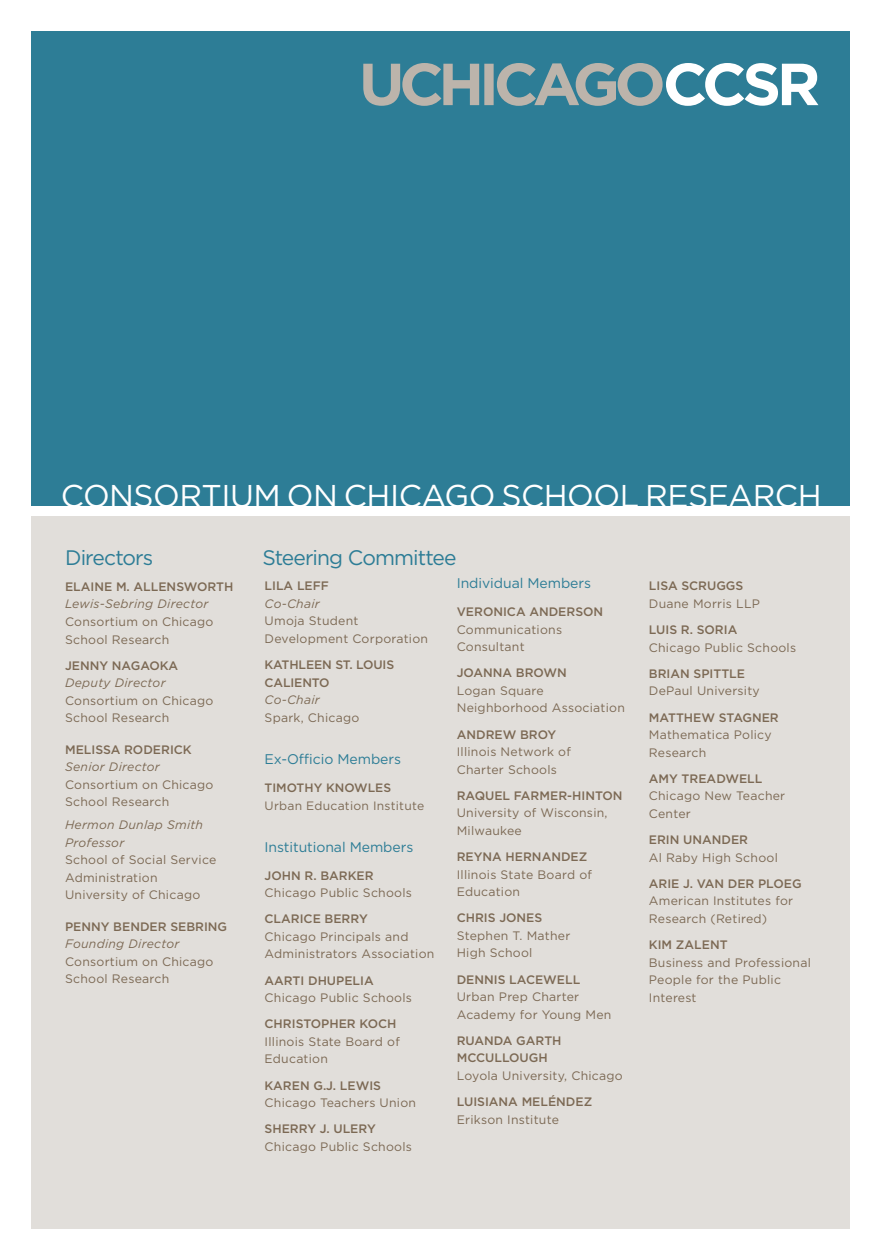
<style>
.page{position:relative;width:882px;height:1260px;background:#fff}
.page>*{position:absolute;margin:0;border:0;box-sizing:border-box;transform-origin:0 0}
.Cover_A_Head{font:31.5px "Gotham";letter-spacing:-.015em;color:#fff}
.B_Head-Gotham{font:21px "Gotham";letter-spacing:-.04em;color:#2d7d96}
.Directory_C_Head{font:14px "Gotham";letter-spacing:-.005em;color:#2d7d96}
.Directory_Text-Gotha{font:12.25px/17.5px "Gotham";letter-spacing:.02em;color:#7c6954}
.Directory_Name-Gotha{font:500 12.25px/17.5px "Gotham";color:#7c6954}
.Directory_Text-Gotha-2{font:italic 12.25px/17.5px "Gotham";letter-spacing:.02em;color:#7c6954}
.Directory_Text-Gotha-3{font:12.08px "Gotham";letter-spacing:.02em;color:#7c6954}
.Directory_Name-Gotha-2{font:500 12.08px "Gotham";color:#7c6954}
.s1{font-style:italic}
</style>
<div class="page">
<div style="left:32px;top:32px;width:818px;height:474px;background:#2d7d96"></div>
<div style="left:32px;top:516px;width:818px;height:712px;background:#e1deda"></div>
<svg style="left:363px;top:63px;width:455px;height:43px"></svg>
<p class="Cover_A_Head" style="left:61px;top:475px;width:762px">CONSORTIUM ON CHICAGO SCHOOL RESEARCH</p>
<p class="B_Head-Gotham" style="left:65px;top:544px;width:90px">Directors</p>
<p class="Directory_Name-Gotha" style="left:65px;top:578px;width:170px">ELAINE M. ALLENSWORTH</p>
<p class="Directory_Text-Gotha-2" style="left:65px;top:595px;width:145px">Lewis-Sebring Director</p>
<p class="Directory_Text-Gotha" style="left:65px;top:612px;width:150px">Consortium on Chicago<br>School Research</p>
<p class="Directory_Name-Gotha" style="left:65px;top:657px;width:115px">JENNY NAGAOKA</p>
<p class="Directory_Text-Gotha-2" style="left:65px;top:674px;width:102px">Deputy Director</p>
<p class="Directory_Text-Gotha" style="left:65px;top:691px;width:150px">Consortium on Chicago<br>School Research</p>
<p class="Directory_Name-Gotha" style="left:65px;top:741px;width:128px">MELISSA RODERICK</p>
<p class="Directory_Text-Gotha-2" style="left:65px;top:758px;width:96px">Senior Director</p>
<p class="Directory_Text-Gotha" style="left:65px;top:775px;width:150px">Consortium on Chicago<br>School Research</p>
<p class="Directory_Text-Gotha-2" style="left:65px;top:816px;width:140px">Hermon Dunlap Smith<br>Professor</p>
<p class="Directory_Text-Gotha" style="left:65px;top:851px;width:153px">School of Social Service<br>Administration</p>
<p class="Directory_Text-Gotha" style="left:65px;top:886px;width:137px">University of Chicago</p>
<p class="Directory_Name-Gotha" style="left:65px;top:917px;width:164px">PENNY BENDER SEBRING</p>
<p class="Directory_Text-Gotha-2" style="left:65px;top:935px;width:116px">Founding Director</p>
<p class="Directory_Text-Gotha" style="left:65px;top:952px;width:150px">Consortium on Chicago<br>School Research</p>
<p class="B_Head-Gotham" style="left:262px;top:544px;width:196px">Steering Committee</p>
<p class="Directory_Name-Gotha" style="left:265px;top:577px;width:66px">LILA LEFF</p>
<p class="Directory_Text-Gotha" style="left:265px;top:594px;width:165px"><span class="s1">Co-Chair<br></span>Umoja Student<br>Development Corporation</p>
<p class="Directory_Name-Gotha" style="left:265px;top:656px;width:131px">KATHLEEN ST. LOUIS<br>CALIENTO</p>
<p class="Directory_Text-Gotha" style="left:265px;top:691px;width:96px"><span class="s1">Co-Chair<br></span>Spark, Chicago</p>
<p class="Directory_C_Head" style="left:265px;top:750px;width:138px">Ex-Officio Members</p>
<p class="Directory_Name-Gotha-2" style="left:265px;top:780px;width:128px">TIMOTHY KNOWLES</p>
<p class="Directory_Text-Gotha-3" style="left:265px;top:798px;width:161px">Urban Education Institute</p>
<p class="Directory_C_Head" style="left:265px;top:838px;width:150px">Institutional Members</p>
<p class="Directory_Name-Gotha" style="left:265px;top:866px;width:111px">JOHN R. BARKER</p>
<p class="Directory_Text-Gotha" style="left:265px;top:884px;width:149px">Chicago Public Schools</p>
<p class="Directory_Name-Gotha" style="left:265px;top:910px;width:105px">CLARICE BERRY</p>
<p class="Directory_Text-Gotha" style="left:265px;top:928px;width:171px">Chicago Principals and<br>Administrators Association</p>
<p class="Directory_Name-Gotha" style="left:265px;top:971px;width:111px">AARTI DHUPELIA</p>
<p class="Directory_Text-Gotha" style="left:265px;top:989px;width:149px">Chicago Public Schools</p>
<p class="Directory_Name-Gotha" style="left:265px;top:1015px;width:133px">CHRISTOPHER KOCH</p>
<p class="Directory_Text-Gotha" style="left:265px;top:1033px;width:137px">Illinois State Board of<br>Education</p>
<p class="Directory_Name-Gotha" style="left:265px;top:1076px;width:118px">KAREN G.J. LEWIS</p>
<p class="Directory_Text-Gotha" style="left:265px;top:1094px;width:153px">Chicago Teachers Union</p>
<p class="Directory_Name-Gotha" style="left:265px;top:1120px;width:113px">SHERRY J. ULERY</p>
<p class="Directory_Text-Gotha" style="left:265px;top:1138px;width:149px">Chicago Public Schools</p>
<p class="Directory_C_Head" style="left:457px;top:574px;width:136px">Individual Members</p>
<p class="Directory_Name-Gotha" style="left:457px;top:603px;width:148px">VERONICA ANDERSON</p>
<p class="Directory_Text-Gotha" style="left:457px;top:620px;width:107px">Communications<br>Consultant</p>
<p class="Directory_Name-Gotha" style="left:457px;top:664px;width:112px">JOANNA BROWN</p>
<p class="Directory_Text-Gotha" style="left:457px;top:682px;width:170px">Logan Square<br>Neighborhood Association</p>
<p class="Directory_Name-Gotha" style="left:457px;top:725px;width:101px">ANDREW BROY</p>
<p class="Directory_Text-Gotha" style="left:457px;top:743px;width:116px">Illinois Network of<br>Charter Schools</p>
<p class="Directory_Name-Gotha" style="left:457px;top:787px;width:167px">RAQUEL FARMER-HINTON</p>
<p class="Directory_Text-Gotha" style="left:457px;top:804px;width:152px">University of Wisconsin,<br>Milwaukee</p>
<p class="Directory_Name-Gotha" style="left:457px;top:848px;width:132px">REYNA HERNANDEZ</p>
<p class="Directory_Text-Gotha" style="left:457px;top:865px;width:137px">Illinois State Board of<br>Education</p>
<p class="Directory_Name-Gotha" style="left:457px;top:909px;width:87px">CHRIS JONES</p>
<p class="Directory_Text-Gotha" style="left:457px;top:927px;width:115px">Stephen T. Mather<br>High School</p>
<p class="Directory_Name-Gotha" style="left:457px;top:970px;width:125px">DENNIS LACEWELL</p>
<p class="Directory_Text-Gotha" style="left:457px;top:988px;width:156px">Urban Prep Charter<br>Academy for Young Men</p>
<p class="Directory_Name-Gotha" style="left:457px;top:1032px;width:106px">RUANDA GARTH<br>MCCULLOUGH</p>
<p class="Directory_Text-Gotha" style="left:457px;top:1067px;width:168px">Loyola University, Chicago</p>
<p class="Directory_Name-Gotha" style="left:457px;top:1093px;width:137px">LUISIANA MELÉNDEZ</p>
<p class="Directory_Text-Gotha" style="left:457px;top:1110px;width:104px">Erikson Institute</p>
<p class="Directory_Name-Gotha" style="left:649px;top:577px;width:96px">LISA SCRUGGS</p>
<p class="Directory_Text-Gotha" style="left:649px;top:594px;width:113px">Duane Morris LLP</p>
<p class="Directory_Name-Gotha" style="left:649px;top:621px;width:90px">LUIS R. SORIA</p>
<p class="Directory_Text-Gotha" style="left:649px;top:638px;width:149px">Chicago Public Schools</p>
<p class="Directory_Name-Gotha" style="left:649px;top:665px;width:98px">BRIAN SPITTLE</p>
<p class="Directory_Text-Gotha" style="left:649px;top:682px;width:112px">DePaul University</p>
<p class="Directory_Name-Gotha" style="left:649px;top:708px;width:131px">MATTHEW STAGNER</p>
<p class="Directory_Text-Gotha" style="left:649px;top:726px;width:124px">Mathematica Policy<br>Research</p>
<p class="Directory_Name-Gotha" style="left:649px;top:770px;width:115px">AMY TREADWELL</p>
<p class="Directory_Text-Gotha" style="left:649px;top:787px;width:138px">Chicago New Teacher<br>Center</p>
<p class="Directory_Name-Gotha" style="left:649px;top:831px;width:101px">ERIN UNANDER</p>
<p class="Directory_Text-Gotha" style="left:649px;top:848px;width:130px">Al Raby High School</p>
<p class="Directory_Name-Gotha" style="left:649px;top:875px;width:154px">ARIE J. VAN DER PLOEG</p>
<p class="Directory_Text-Gotha" style="left:649px;top:892px;width:146px">American Institutes for<br>Research (Retired)</p>
<p class="Directory_Name-Gotha" style="left:649px;top:936px;width:80px">KIM ZALENT</p>
<p class="Directory_Text-Gotha" style="left:649px;top:953px;width:164px">Business and Professional<br>People for the Public<br>Interest</p>
</div>
